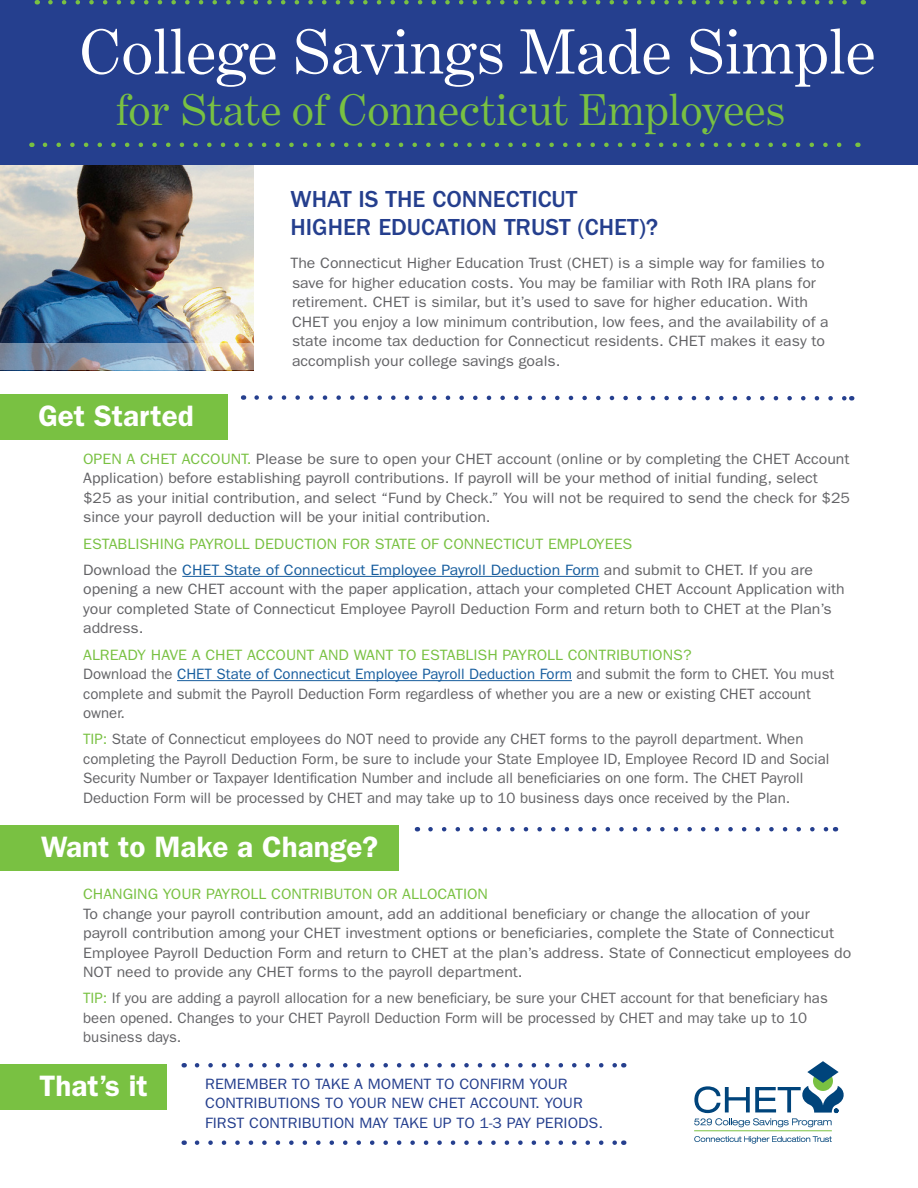
<style>
.page{position:relative;width:918px;height:1188px;background:#fff}
.page>*{position:absolute;margin:0;border:0;box-sizing:border-box;transform-origin:0 0}
.Big_Head{font:64.5px "Benton Modern One";color:#fff}
.Big_Head-2{font:45px "Benton Modern One";color:#79c142}
.Big_Head-3{font:600 29.7px "Franklin Gothic";color:#fff}
.Blue_Head{font:500 24px/28.5px "ITC Franklin Gothic Std";color:#253f8e}
.Bl_Bullets{font:15px/19.5px "ITC Franklin Gothic Std";color:#636366;scale:1.06 1}
.Bl_Bullets-2{font:15px/19.5px "ITC Franklin Gothic Std";color:#636366}
.main_body{font:15px/19.5px "ITC Franklin Gothic Std";color:#636366;scale:1.06 1}
.Bl_Bullets-3{font:15px "ITC Franklin Gothic Std";color:#79c142;scale:1.06 1}
.Bl_Bullets-4{font:15px/19.5px "ITC Franklin Gothic Std";color:#253f8e;scale:1.06 1}
.t1{font:5.25px "Helvetica";color:#00447b}
.s1{color:#79c142}
.s2{color:#175d9e}
</style>
<div class="page">
<div style="left:0;top:394px;width:228px;height:46px;background:#79c142"></div>
<div style="left:0;top:825px;width:399px;height:45px;background:#79c142"></div>
<div style="left:0;top:1065px;width:166px;height:45px;background:#79c142"></div>
<img style="left:0;top:164px;width:253px;height:180px">
<div style="left:0;top:0;width:918px;height:164px;background:#253f8e"></div>
<hr style="left:182px;top:576px;width:417px;height:1px;background:#175d9e">
<hr style="left:177px;top:680px;width:395px;height:1px;background:#175d9e">
<svg style="left:694px;top:1136px;width:138px;height:8px"></svg>
<hr style="left:694px;top:1131px;width:138px;height:1px;background:#79c142">
<svg style="left:694px;top:1061px;width:150px;height:66px"></svg>
<svg style="left:254px;top:395px;width:598px;height:6px"></svg>
<svg style="left:197px;top:1063px;width:420px;height:5px"></svg>
<svg style="left:197px;top:1140px;width:420px;height:5px"></svg>
<svg style="left:430px;top:827px;width:398px;height:4px"></svg>
<img style="left:0;top:344px;width:254px;height:26px">
<svg style="left:50px;top:0;width:797px;height:4px"></svg>
<svg style="left:45px;top:143px;width:797px;height:4px"></svg>
<p class="Big_Head" style="left:79px;top:16px;width:798px">College Savings Made Simple</p>
<p class="Big_Head-2" style="left:116px;top:84px;width:671px">for State of Connecticut Employees</p>
<p class="Big_Head-3" style="left:38px;top:398px;width:157px">Get Started</p>
<p class="Blue_Head" style="left:291px;top:185px;width:369px">WHAT IS THE CONNECTICUT<br>HIGHER EDUCATION TRUST (CHET)?</p>
<p class="main_body" style="left:291px;top:253px;width:509px">The Connecticut Higher Education Trust (CHET) is a simple way for families to save for higher education costs. You may be familiar with Roth IRA plans for retirement. CHET is similar, but it’s used to save for higher education. With CHET you enjoy a low minimum contribution, low fees, and the availability of a state income tax deduction for Connecticut residents. CHET makes it easy to accomplish your college savings goals.</p>
<p class="Bl_Bullets" style="left:83px;top:449px;width:725px"><span class="s1">OPEN A CHET ACCOUNT.</span> Please be sure to open your CHET account (online or by completing the CHET Account Application) before establishing payroll contributions. If payroll will be your method of initial funding, select $25 as your initial contribution, and select “Fund by Check.” You will not be required to send the check for $25 since your payroll deduction will be your initial contribution.</p>
<p class="Bl_Bullets-3" style="left:83px;top:535px;width:520px">ESTABLISHING PAYROLL DEDUCTION FOR STATE OF CONNECTICUT EMPLOYEES</p>
<p class="Bl_Bullets" style="left:83px;top:560px;width:720px">Download the <span class="s2">CHET State of Connecticut Employee Payroll Deduction Form</span> and submit to CHET. If you are opening a new CHET account with the paper application, attach your completed CHET Account Application with your completed State of Connecticut Employee Payroll Deduction Form and return both to CHET at the Plan’s address.</p>
<p class="Bl_Bullets-3" style="left:83px;top:646px;width:575px">ALREADY HAVE A CHET ACCOUNT AND WANT TO ESTABLISH PAYROLL CONTRIBUTIONS?</p>
<p class="Bl_Bullets-2" style="left:83px;top:664px;width:753px">Download the <span class="s2">CHET State of Connecticut Employee Payroll Deduction Form</span> and submit the form to CHET. You must complete and submit the Payroll Deduction Form regardless of whether you are a new or existing CHET account owner.</p>
<p class="Bl_Bullets-2" style="left:83px;top:730px;width:748px"><span class="s1">TIP:</span> State of Connecticut employees do NOT need to provide any CHET forms to the payroll department. When completing the Payroll Deduction Form, be sure to include your State Employee ID, Employee Record ID and Social Security Number or Taxpayer Identification Number and include all beneficiaries on one form. The CHET Payroll Deduction Form will be processed by CHET and may take up to 10 business days once received by the Plan.</p>
<p class="Big_Head-3" style="left:41px;top:830px;width:339px">Want to Make a Change?</p>
<p class="Bl_Bullets" style="left:83px;top:884px;width:726px"><span class="s1">CHANGING YOUR PAYROLL CONTRIBUTON OR ALLOCATION<br></span>To change your payroll contribution amount, add an additional beneficiary or change the allocation of your payroll contribution among your CHET investment options or beneficiaries, complete the State of Connecticut Employee Payroll Deduction Form and return to CHET at the plan’s address. State of Connecticut employees do NOT need to provide any CHET forms to the payroll department.</p>
<p class="Bl_Bullets-2" style="left:83px;top:989px;width:746px"><span class="s1">TIP:</span> If you are adding a payroll allocation for a new beneficiary, be sure your CHET account for that beneficiary has been opened. Changes to your CHET Payroll Deduction Form will be processed by CHET and may take up to 10 business days.</p>
<p class="Bl_Bullets-4" style="left:205px;top:1074px;width:377px">REMEMBER TO TAKE A MOMENT TO CONFIRM YOUR<br>CONTRIBUTIONS TO YOUR NEW CHET ACCOUNT. YOUR<br>FIRST CONTRIBUTION MAY TAKE UP TO 1-3 PAY PERIODS.</p>
<p class="Big_Head-3" style="left:39px;top:1068px;width:110px">That’s it</p>
<p class="t1" style="left:834px;top:1106px;width:5px">®</p>
</div>
